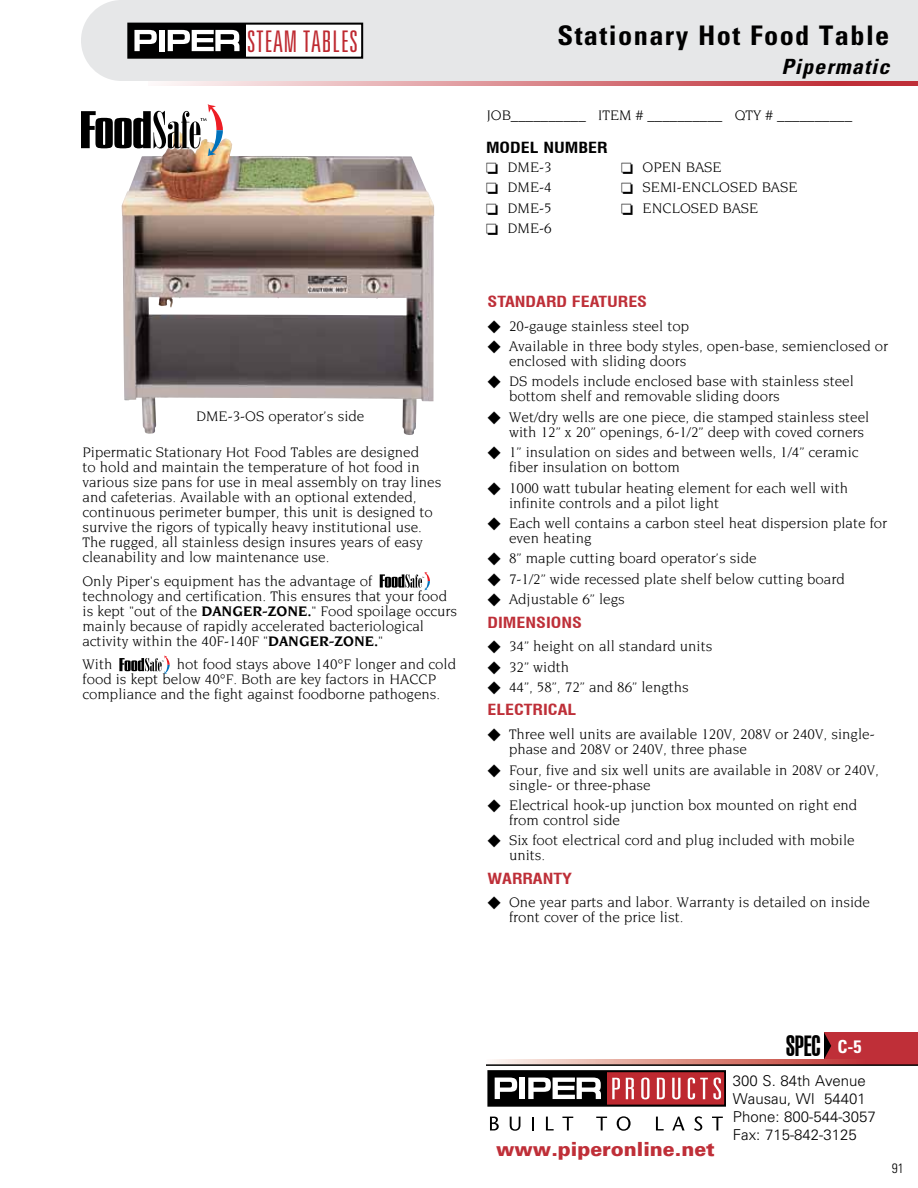
<style>
.page{position:relative;width:918px;height:1188px;background:#fff}
.page>*{position:absolute;margin:0;border:0;box-sizing:border-box;transform-origin:0 0}
.t1{font:300 ultra-condensed 29.85px "Univers";letter-spacing:.025em;color:#be2930}
.t2{font:900 extra-condensed 28.5px "Swiss 911 BT";color:#000}
.t3{font:700 condensed 27px "Univers";letter-spacing:.05em;color:#000;scale:1.05 1}
.t4{font:italic 700 condensed 21px "Univers";letter-spacing:.05em;color:#000;scale:1.05 1}
.t5{font:900 19.5px "Univers";color:#bf2f38}
.t6{font:700 condensed 18px "Univers";color:#fff}
.t7{font:15px/15px "Novarese";color:#000}
.t8{font:300 15px/18px "Univers";color:#000}
.t9{font:700 condensed 15px "Swiss 721 BT";color:#be2f38;scale:1.2 1}
.t10{font:700 condensed 15px "Swiss 721 BT";color:#000;scale:1.2 1}
.t11{font:300 condensed 13.5px "Univers";color:#000}
.s1{font-weight:700}
</style>
<div class="page">
<div style="left:148px;top:65px;width:770px;height:20px;background:linear-gradient(to right,#fdf8f8,#ba1d26)"></div>
<div style="left:122px;top:0;width:796px;height:81px;background:#e6e7e8"></div>
<div style="left:81px;top:0;width:81px;height:81px;background:#e6e7e8;border-radius:50%"></div>
<svg style="left:494px;top:1059px;width:424px;height:5px;background:#d9857f"></svg>
<hr style="left:486px;top:1064px;width:432px;height:2px;background:#000">
<div style="left:127px;top:23px;width:236px;height:36px;background:#fff;border:2px solid #000"></div>
<div style="left:129px;top:24px;width:117px;height:34px;background:#000"></div>
<svg style="left:134px;top:30px;width:23px;height:21px"></svg>
<div style="left:159px;top:30px;width:5px;height:21px;background:#fff"></div>
<svg style="left:168px;top:30px;width:72px;height:21px"></svg>
<div style="left:576px;top:1072px;width:149px;height:34px;background:#be2930"></div>
<div style="left:487px;top:1070px;width:238px;height:37px;border:2px solid #000"></div>
<div style="left:489px;top:1072px;width:118px;height:34px;background:#000"></div>
<svg style="left:495px;top:1078px;width:22px;height:21px"></svg>
<div style="left:520px;top:1078px;width:5px;height:21px;background:#fff"></div>
<svg style="left:528px;top:1078px;width:73px;height:21px"></svg>
<svg style="left:612px;top:1078px;width:8px;height:21px"></svg>
<svg style="left:626px;top:1078px;width:8px;height:21px"></svg>
<svg style="left:641px;top:1078px;width:9px;height:21px"></svg>
<svg style="left:657px;top:1078px;width:8px;height:21px"></svg>
<svg style="left:672px;top:1078px;width:9px;height:21px"></svg>
<svg style="left:688px;top:1078px;width:33px;height:21px"></svg>
<svg style="left:490px;top:1117px;width:9px;height:13px"></svg>
<svg style="left:510px;top:1117px;width:10px;height:14px"></svg>
<svg style="left:532px;top:1117px;width:2px;height:13px"></svg>
<svg style="left:546px;top:1117px;width:8px;height:13px"></svg>
<svg style="left:562px;top:1117px;width:11px;height:13px"></svg>
<svg style="left:596px;top:1117px;width:11px;height:13px"></svg>
<svg style="left:617px;top:1116px;width:14px;height:15px"></svg>
<svg style="left:656px;top:1117px;width:8px;height:13px"></svg>
<svg style="left:672px;top:1117px;width:13px;height:13px"></svg>
<svg style="left:694px;top:1116px;width:8px;height:15px"></svg>
<svg style="left:712px;top:1117px;width:11px;height:13px"></svg>
<div style="left:824px;top:1032px;width:94px;height:27px;background:#bf2f38"></div>
<svg style="left:380px;top:572px;width:50px;height:18px"></svg>
<svg style="left:119px;top:656px;width:51px;height:18px"></svg>
<img style="left:122px;top:138px;width:312px;height:297px">
<svg style="left:824px;top:1032px;width:7px;height:27px"></svg>
<div style="left:170px;top:407px;width:220px;height:31px;background:#fff"></div>
<svg style="left:81px;top:104px;width:142px;height:52px"></svg>
<h1 class="t1" style="left:247px;top:26px;width:112px">STEAM TABLES</h1>
<p class="t7" style="left:196px;top:408px;width:170px">DME-3-OS operator’s side</p>
<p class="t7" style="left:82px;top:445px;width:360px">Pipermatic Stationary Hot Food Tables are designed<br>to hold and maintain the temperature of hot food in various size pans for use in meal assembly on tray lines and cafeterias. Available with an optional extended, continuous perimeter bumper, this unit is designed to survive the rigors of typically heavy institutional use.<br>The rugged, all stainless design insures years of easy cleanability and low maintenance use.</p>
<p class="t7" style="left:82px;top:573px;width:376px">Only Piper's equipment has the advantage of<br>technology and certification. This ensures that your food is kept "out of the <span class="s1">DANGER-ZONE.</span>" Food spoilage occurs mainly because of rapidly accelerated bacteriological activity within the 40F-140F "<span class="s1">DANGER-ZONE.</span>"</p>
<p class="t7" style="left:82px;top:657px;width:32px">With</p>
<p class="t7" style="left:83px;top:657px;width:375px;text-indent:94px">hot food stays above 140°F longer and cold food is kept below 40°F. Both are key factors in HACCP compliance and the fight against foodborne pathogens.</p>
<h3 class="t3" style="left:558px;top:19px;width:318px">Stationary Hot Food Table</h3>
<h3 class="t4" style="left:782px;top:53px;width:104px">Pipermatic</h3>
<p class="t7" style="left:487px;top:108px;width:367px">JOB__________ ITEM # __________ QTY # __________</p>
<p class="t10" style="left:486px;top:139px;width:103px">MODEL NUMBER</p>
<p class="t7" style="left:508px;top:157px;width:46px;line-height:20.4px;text-align:justify">DME-3<br>DME-4<br>DME-5<br>DME-6</p>
<p class="t7" style="left:643px;top:157px;width:156px;line-height:20.4px">OPEN BASE<br>SEMI-ENCLOSED BASE<br>ENCLOSED BASE</p>
<p class="t9" style="left:488px;top:293px;width:135px">STANDARD FEATURES</p>
<p class="t7" style="left:509px;top:315px;width:381px;line-height:20.4px">20-gauge stainless steel top<br>Available in three body styles, open-base, semienclosed or</p>
<p class="t7" style="left:509px;top:351px;width:346px;line-height:20.4px">enclosed with sliding doors<br>DS models include enclosed base with stainless steel</p>
<p class="t7" style="left:509px;top:386px;width:362px;line-height:20.4px">bottom shelf and removable sliding doors<br>Wet/dry wells are one piece, die stamped stainless steel</p>
<p class="t7" style="left:509px;top:422px;width:357px;line-height:20.4px">with 12” x 20” openings, 6-1/2” deep with coved corners<br>1” insulation on sides and between wells, 1/4” ceramic</p>
<p class="t7" style="left:509px;top:457px;width:340px;line-height:20.4px">fiber insulation on bottom<br>1000 watt tubular heating element for each well with</p>
<p class="t7" style="left:509px;top:492px;width:380px;line-height:20.4px">infinite controls and a pilot light<br>Each well contains a carbon steel heat dispersion plate for</p>
<p class="t7" style="left:509px;top:528px;width:337px;line-height:20.4px">even heating<br>8” maple cutting board operator’s side<br>7-1/2” wide recessed plate shelf below cutting board<br>Adjustable 6” legs</p>
<p class="t9" style="left:488px;top:613px;width:80px">DIMENSIONS</p>
<p class="t7" style="left:509px;top:636px;width:205px;line-height:20.4px">34” height on all standard units<br>32” width<br>44”, 58”, 72” and 86” lengths</p>
<p class="t9" style="left:488px;top:701px;width:76px">ELECTRICAL</p>
<p class="t7" style="left:509px;top:727px;width:367px">Three well units are available 120V, 208V or 240V, single&shy;phase and 208V or 240V, three phase</p>
<p class="t7" style="left:509px;top:762px;width:371px">Four, five and six well units are available in 208V or 240V, single- or three-phase</p>
<p class="t7" style="left:509px;top:797px;width:350px">Electrical hook-up junction box mounted on right end from control side</p>
<p class="t7" style="left:509px;top:833px;width:347px">Six foot electrical cord and plug included with mobile units.</p>
<p class="t9" style="left:488px;top:869px;width:72px">WARRANTY</p>
<p class="t7" style="left:509px;top:895px;width:363px">One year parts and labor. Warranty is detailed on inside front cover of the price list.</p>
<h3 class="t5" style="left:496px;top:1137px;width:220px">www.piperonline.net</h3>
<h2 class="t2" style="left:786px;top:1031px;width:36px">SPEC</h2>
<p class="t6" style="left:838px;top:1035px;width:25px">C-5</p>
<p class="t8" style="left:733px;top:1072px;width:145px">300 S. 84th Avenue<br>Wausau, WI 54401<br>Phone: 800-544-3057<br>Fax: 715-842-3125</p>
<p class="t11" style="left:892px;top:1160px;width:13px">91</p>
</div>
